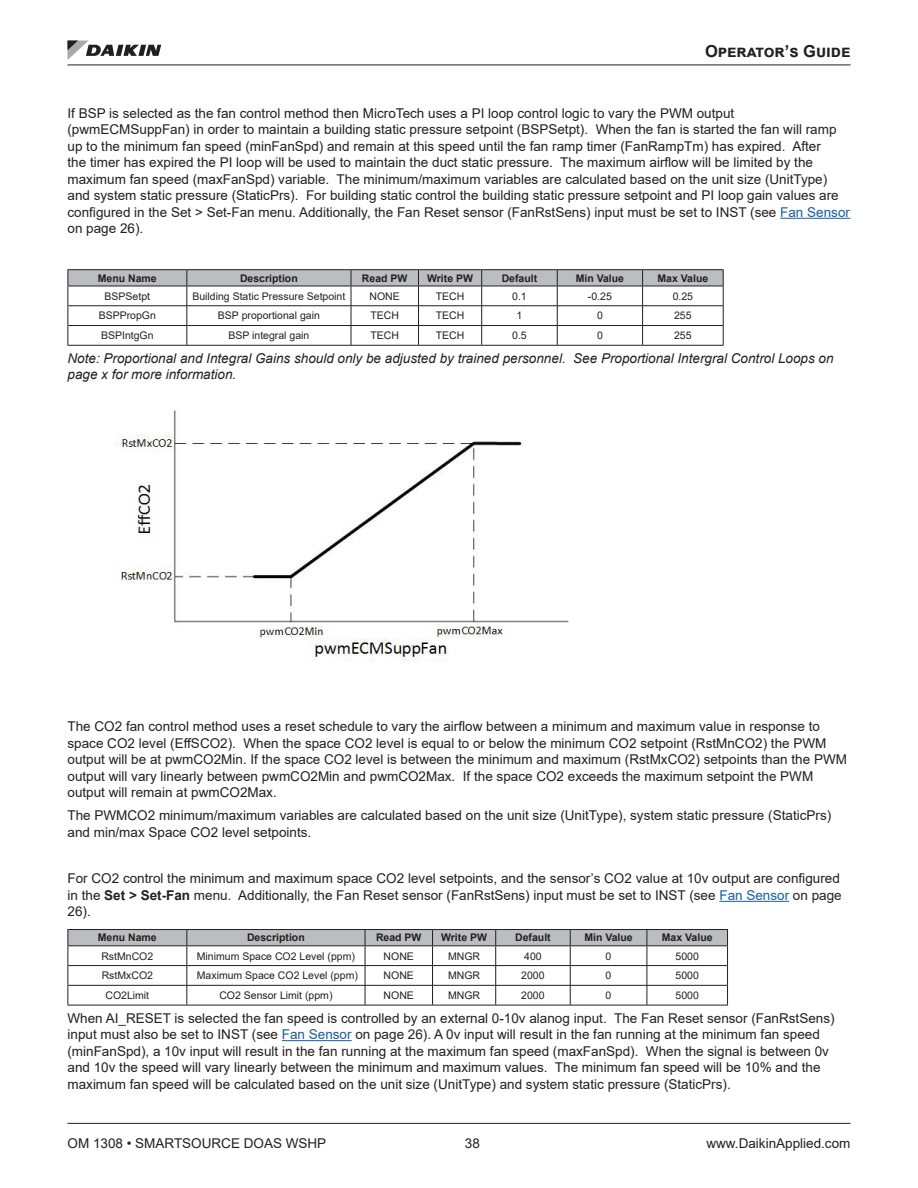
<style>
.page{position:relative;width:918px;height:1188px;background:#fff}
.page>*{position:absolute;margin:0;border:0;box-sizing:border-box;transform-origin:0 0}
.t1{font:700 16.5px "Arial";color:#231f20}
.t2{font:13.5px/16.5px "Arial";color:#231f20}
.t3{font:italic 13.5px/16.5px "Arial";color:#231f20}
.Table_Text_7pt_Cente{font:10.5px "Arial";color:#231f20}
.Table_Text_7pt_Cente-2{font:700 10.5px "Arial";color:#231f20}
.s1{color:#175d9e}
.s2{font-weight:700}
</style>
<div class="page">
<hr style="left:68px;top:1123px;width:782px;height:1px;background:#231f20">
<svg style="left:67px;top:41px;width:94px;height:19px"></svg>
<hr style="left:68px;top:65px;width:782px;height:1px;background:#231f20">
<hr style="left:780px;top:218px;width:70px;height:1px;background:#175d9e">
<hr style="left:719px;top:901px;width:70px;height:1px;background:#175d9e">
<hr style="left:282px;top:1040px;width:70px;height:1px;background:#175d9e">
<hr style="left:68px;top:269px;width:119px;height:1px;background:#231f20">
<hr style="left:187px;top:269px;width:164px;height:1px;background:#231f20">
<hr style="left:351px;top:269px;width:67px;height:1px;background:#231f20">
<hr style="left:418px;top:269px;width:64px;height:1px;background:#231f20">
<hr style="left:482px;top:269px;width:75px;height:1px;background:#231f20">
<hr style="left:557px;top:269px;width:86px;height:1px;background:#231f20">
<hr style="left:643px;top:269px;width:81px;height:1px;background:#231f20">
<hr style="left:68px;top:345px;width:119px;height:1px;background:#231f20">
<hr style="left:187px;top:345px;width:164px;height:1px;background:#231f20">
<hr style="left:351px;top:345px;width:67px;height:1px;background:#231f20">
<hr style="left:418px;top:345px;width:64px;height:1px;background:#231f20">
<hr style="left:482px;top:345px;width:75px;height:1px;background:#231f20">
<hr style="left:557px;top:345px;width:86px;height:1px;background:#231f20">
<hr style="left:643px;top:345px;width:81px;height:1px;background:#231f20">
<svg style="left:68px;top:270px;width:656px;height:75px"></svg>
<hr style="left:68px;top:929px;width:119px;height:1px;background:#231f20">
<hr style="left:187px;top:929px;width:178px;height:1px;background:#231f20">
<hr style="left:365px;top:929px;width:68px;height:1px;background:#231f20">
<hr style="left:433px;top:929px;width:63px;height:1px;background:#231f20">
<hr style="left:496px;top:929px;width:74px;height:1px;background:#231f20">
<hr style="left:570px;top:929px;width:77px;height:1px;background:#231f20">
<hr style="left:647px;top:929px;width:81px;height:1px;background:#231f20">
<hr style="left:68px;top:1005px;width:119px;height:1px;background:#231f20">
<hr style="left:187px;top:1005px;width:178px;height:1px;background:#231f20">
<hr style="left:365px;top:1005px;width:68px;height:1px;background:#231f20">
<hr style="left:433px;top:1005px;width:63px;height:1px;background:#231f20">
<hr style="left:496px;top:1005px;width:74px;height:1px;background:#231f20">
<hr style="left:570px;top:1005px;width:77px;height:1px;background:#231f20">
<hr style="left:647px;top:1005px;width:81px;height:1px;background:#231f20">
<svg style="left:68px;top:930px;width:660px;height:75px"></svg>
<img style="left:115px;top:411px;width:454px;height:251px">
<p class="t1" style="left:705px;top:40px;width:147px">Operator’s Guide</p>
<p class="t2" style="left:68px;top:105px;width:784px">If BSP is selected as the fan control method then MicroTech uses a PI loop control logic to vary the PWM output (pwmECMSuppFan) in order to maintain a building static pressure setpoint (BSPSetpt). When the fan is started the fan will ramp up to the minimum fan speed (minFanSpd) and remain at this speed until the fan ramp timer (FanRampTm) has expired. After<br>the timer has expired the PI loop will be used to maintain the duct static pressure. The maximum airflow will be limited by the maximum fan speed (maxFanSpd) variable. The minimum/maximum variables are calculated based on the unit size (UnitType) and system static pressure (StaticPrs). For building static control the building static pressure setpoint and PI loop gain values are configured in the Set &gt; Set-Fan menu. Additionally, the Fan Reset sensor (FanRstSens) input must be set to INST (see <span class="s1">Fan Sensor </span>on page 26).</p>
<p class="Table_Text_7pt_Cente-2" style="left:98px;top:271px;width:60px">Menu Name</p>
<p class="Table_Text_7pt_Cente-2" style="left:240px;top:271px;width:59px">Description</p>
<p class="Table_Text_7pt_Cente-2" style="left:362px;top:271px;width:47px">Read PW</p>
<p class="Table_Text_7pt_Cente-2" style="left:427px;top:271px;width:47px">Write PW</p>
<p class="Table_Text_7pt_Cente-2" style="left:502px;top:271px;width:37px">Default</p>
<p class="Table_Text_7pt_Cente-2" style="left:576px;top:271px;width:50px">Min Value</p>
<p class="Table_Text_7pt_Cente-2" style="left:658px;top:271px;width:52px">Max Value</p>
<p class="Table_Text_7pt_Cente" style="left:105px;top:289px;width:47px">BSPSetpt</p>
<p class="Table_Text_7pt_Cente" style="left:192px;top:289px;width:154px">Building Static Pressure Setpoint</p>
<p class="Table_Text_7pt_Cente" style="left:370px;top:289px;width:32px">NONE</p>
<p class="Table_Text_7pt_Cente" style="left:436px;top:289px;width:30px">TECH</p>
<p class="Table_Text_7pt_Cente" style="left:512px;top:289px;width:16px">0.1</p>
<p class="Table_Text_7pt_Cente" style="left:588px;top:289px;width:25px">-0.25</p>
<p class="Table_Text_7pt_Cente" style="left:673px;top:289px;width:22px">0.25</p>
<p class="Table_Text_7pt_Cente" style="left:99px;top:309px;width:59px">BSPPropGn</p>
<p class="Table_Text_7pt_Cente" style="left:218px;top:309px;width:103px">BSP proportional gain</p>
<p class="Table_Text_7pt_Cente" style="left:370px;top:309px;width:30px">TECH</p>
<p class="Table_Text_7pt_Cente" style="left:436px;top:309px;width:30px">TECH</p>
<p class="Table_Text_7pt_Cente" style="left:517px;top:309px;width:7px">1</p>
<p class="Table_Text_7pt_Cente" style="left:597px;top:309px;width:7px">0</p>
<p class="Table_Text_7pt_Cente" style="left:674px;top:309px;width:19px">255</p>
<p class="Table_Text_7pt_Cente" style="left:101px;top:328px;width:54px">BSPIntgGn</p>
<p class="Table_Text_7pt_Cente" style="left:228px;top:328px;width:82px">BSP integral gain</p>
<p class="Table_Text_7pt_Cente" style="left:370px;top:328px;width:30px">TECH</p>
<p class="Table_Text_7pt_Cente" style="left:436px;top:328px;width:30px">TECH</p>
<p class="Table_Text_7pt_Cente" style="left:512px;top:328px;width:16px">0.5</p>
<p class="Table_Text_7pt_Cente" style="left:597px;top:328px;width:7px">0</p>
<p class="Table_Text_7pt_Cente" style="left:674px;top:328px;width:19px">255</p>
<p class="t3" style="left:68px;top:350px;width:768px">Note: Proportional and Integral Gains should only be adjusted by trained personnel. See Proportional Intergral Control Loops on page x for more information.</p>
<p class="t2" style="left:68px;top:718px;width:781px">The CO2 fan control method uses a reset schedule to vary the airflow between a minimum and maximum value in response to space CO2 level (EffSCO2). When the space CO2 level is equal to or below the minimum CO2 setpoint (RstMnCO2) the PWM output will be at pwmCO2Min. If the space CO2 level is between the minimum and maximum (RstMxCO2) setpoints than the PWM output will vary linearly between pwmCO2Min and pwmCO2Max. If the space CO2 exceeds the maximum setpoint the PWM output will remain at pwmCO2Max.</p>
<p class="t2" style="left:68px;top:807px;width:765px">The PWMCO2 minimum/maximum variables are calculated based on the unit size (UnitType), system static pressure (StaticPrs) and min/max Space CO2 level setpoints.</p>
<p class="t2" style="left:68px;top:870px;width:776px">For CO2 control the minimum and maximum space CO2 level setpoints, and the sensor’s CO2 value at 10v output are configured in the <span class="s2">Set &gt; Set-Fan</span> menu. Additionally, the Fan Reset sensor (FanRstSens) input must be set to INST (see <span class="s1">Fan Sensor</span> on page<br>26).</p>
<p class="Table_Text_7pt_Cente-2" style="left:98px;top:930px;width:60px">Menu Name</p>
<p class="Table_Text_7pt_Cente-2" style="left:247px;top:930px;width:59px">Description</p>
<p class="Table_Text_7pt_Cente-2" style="left:376px;top:930px;width:47px">Read PW</p>
<p class="Table_Text_7pt_Cente-2" style="left:441px;top:930px;width:47px">Write PW</p>
<p class="Table_Text_7pt_Cente-2" style="left:515px;top:930px;width:37px">Default</p>
<p class="Table_Text_7pt_Cente-2" style="left:584px;top:930px;width:50px">Min Value</p>
<p class="Table_Text_7pt_Cente-2" style="left:662px;top:930px;width:52px">Max Value</p>
<p class="Table_Text_7pt_Cente" style="left:101px;top:949px;width:53px">RstMnCO2</p>
<p class="Table_Text_7pt_Cente" style="left:197px;top:949px;width:160px">Minimum Space CO2 Level (ppm)</p>
<p class="Table_Text_7pt_Cente" style="left:384px;top:949px;width:32px">NONE</p>
<p class="Table_Text_7pt_Cente" style="left:448px;top:949px;width:34px">MNGR</p>
<p class="Table_Text_7pt_Cente" style="left:524px;top:949px;width:19px">400</p>
<p class="Table_Text_7pt_Cente" style="left:606px;top:949px;width:7px">0</p>
<p class="Table_Text_7pt_Cente" style="left:676px;top:949px;width:25px">5000</p>
<p class="Table_Text_7pt_Cente" style="left:102px;top:968px;width:53px">RstMxCO2</p>
<p class="Table_Text_7pt_Cente" style="left:197px;top:968px;width:163px">Maximum Space CO2 Level (ppm)</p>
<p class="Table_Text_7pt_Cente" style="left:384px;top:968px;width:32px">NONE</p>
<p class="Table_Text_7pt_Cente" style="left:448px;top:968px;width:34px">MNGR</p>
<p class="Table_Text_7pt_Cente" style="left:521px;top:968px;width:25px">2000</p>
<p class="Table_Text_7pt_Cente" style="left:606px;top:968px;width:7px">0</p>
<p class="Table_Text_7pt_Cente" style="left:676px;top:968px;width:25px">5000</p>
<p class="Table_Text_7pt_Cente" style="left:105px;top:988px;width:45px">CO2Limit</p>
<p class="Table_Text_7pt_Cente" style="left:219px;top:988px;width:115px">CO2 Sensor Limit (ppm)</p>
<p class="Table_Text_7pt_Cente" style="left:384px;top:988px;width:32px">NONE</p>
<p class="Table_Text_7pt_Cente" style="left:448px;top:988px;width:34px">MNGR</p>
<p class="Table_Text_7pt_Cente" style="left:521px;top:988px;width:25px">2000</p>
<p class="Table_Text_7pt_Cente" style="left:606px;top:988px;width:7px">0</p>
<p class="Table_Text_7pt_Cente" style="left:676px;top:988px;width:25px">5000</p>
<p class="t2" style="left:68px;top:1010px;width:769px">When AI_RESET is selected the fan speed is controlled by an external 0-10v alanog input. The Fan Reset sensor (FanRstSens) input must also be set to INST (see <span class="s1">Fan Sensor</span> on page 26). A 0v input will result in the fan running at the minimum fan speed (minFanSpd), a 10v input will result in the fan running at the maximum fan speed (maxFanSpd). When the signal is between 0v and 10v the speed will vary linearly between the minimum and maximum values. The minimum fan speed will be 10% and the maximum fan speed will be calculated based on the unit size (UnitType) and system static pressure (StaticPrs).</p>
<p class="t2" style="left:68px;top:1134px;width:260px">OM 1308 • SMARTSOURCE DOAS WSHP</p>
<p class="t2" style="left:465px;top:1134px;width:17px">38</p>
<p class="t2" style="left:706px;top:1134px;width:146px">www. DaikinApplied.com</p>
</div>
